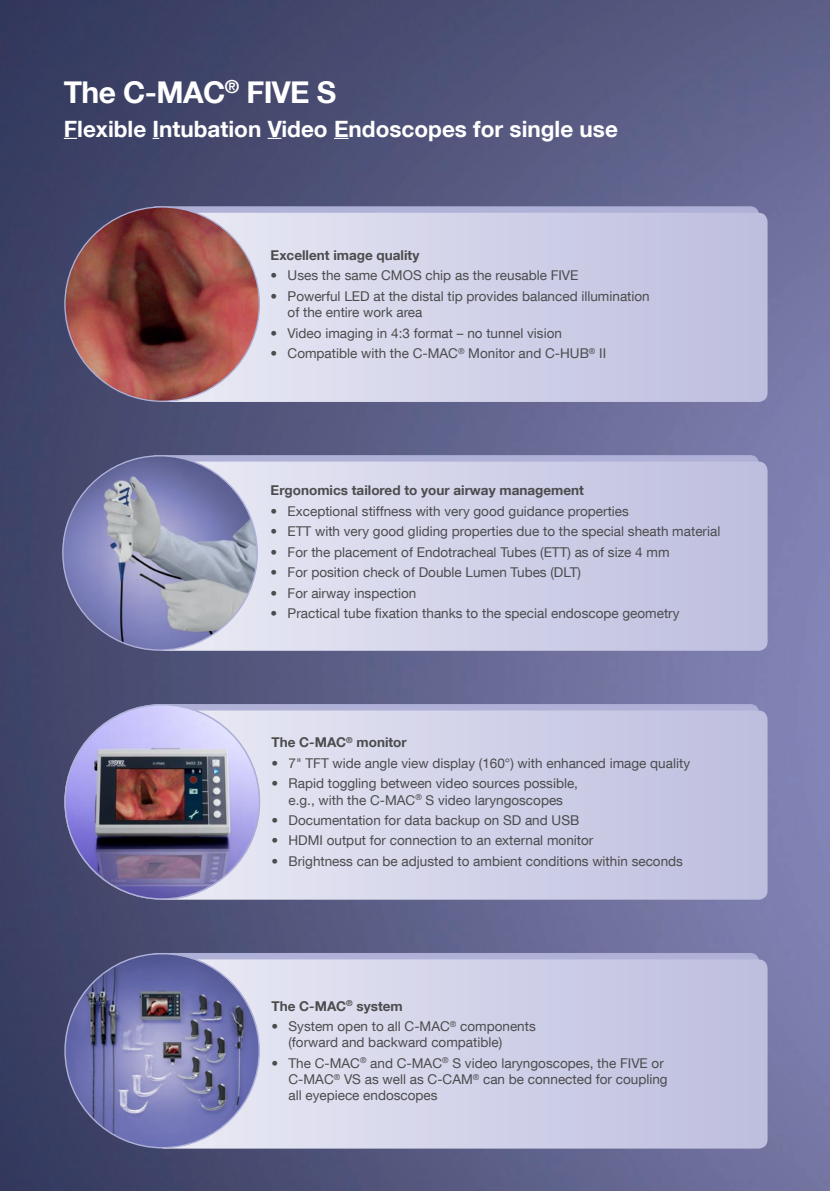
<style>
.page{position:relative;width:830px;height:1191px;background:#fff}
.page>*{position:absolute;margin:0;border:0;box-sizing:border-box;transform-origin:0 0}
.t1{font:700 30px "KS Helvetica Neue";letter-spacing:-.02em;color:#fff}
.t2{font:700 22.5px "KS Helvetica Neue";color:#fff}
.t3{font:13.5px/16.2px "KS Helvetica Neue";color:#4b4c4d}
.t4{font:700 13.5px "KS Helvetica Neue";color:#4b4c4d}
</style>
<div class="page">
<img style="left:0;top:0;width:829px;height:1191px">
<svg style="left:64px;top:138px;width:13px;height:1px"></svg>
<svg style="left:267px;top:138px;width:14px;height:1px"></svg>
<svg style="left:334px;top:138px;width:14px;height:1px"></svg>
<svg style="left:147px;top:206px;width:611px;height:7px;background:#abadd3"></svg>
<div style="left:156px;top:213px;width:611px;height:189px;background:linear-gradient(to right,#e6e7f3,#bfbfdf);border-radius:9px"></div>
<svg style="left:147px;top:455px;width:611px;height:6px;background:#acaed5"></svg>
<div style="left:156px;top:461px;width:611px;height:190px;background:linear-gradient(to right,#e6e6f3,#bfc0df);border-radius:9px"></div>
<div style="left:147px;top:704px;width:611px;height:6px;background:#afb0d7"></div>
<div style="left:156px;top:710px;width:611px;height:189px;background:linear-gradient(to right,#e7e7f4,#bebfdf);border-radius:9px"></div>
<div style="left:147px;top:953px;width:611px;height:6px;background:#afb0d7"></div>
<svg style="left:156px;top:959px;width:611px;height:189px;background:#cfd0e7"></svg>
<img style="left:65px;top:207px;width:194px;height:194px;border-radius:97px">
<img style="left:63px;top:456px;width:194px;height:194px;border-radius:97px">
<img style="left:65px;top:704px;width:194px;height:195px;border-radius:97px">
<img style="left:65px;top:954px;width:194px;height:193px">
<h1 class="t1" style="left:64px;top:74px;width:274px">The C-MAC<sup>®</sup> FIVE S</h1>
<h2 class="t2" style="left:64px;top:114px;width:555px">Flexible Intubation Video Endoscopes for single use</h2>
<p class="t4" style="left:270px;top:246px;width:150px">Excellent image quality</p>
<p class="t3" style="left:270px;top:267px;width:309px">• Uses the same CMOS chip as the reusable FIVE</p>
<p class="t3" style="left:287px;top:288px;width:363px;text-indent:-17px">• Powerful LED at the distal tip provides balanced illumination of the entire work area</p>
<p class="t3" style="left:270px;top:324px;width:293px">• Video imaging in 4:3 format – no tunnel vision</p>
<p class="t3" style="left:270px;top:345px;width:337px">• Compatible with the C-MAC<sup>®</sup> Monitor and C-HUB<sup>®</sup> II</p>
<p class="t4" style="left:270px;top:482px;width:315px">Ergonomics tailored to your airway management</p>
<p class="t3" style="left:270px;top:502px;width:360px">• Exceptional stiffness with very good guidance properties</p>
<p class="t3" style="left:270px;top:523px;width:451px">• ETT with very good gliding properties due to the special sheath material</p>
<p class="t3" style="left:270px;top:543px;width:400px">• For the placement of Endotracheal Tubes (ETT) as of size 4 mm</p>
<p class="t3" style="left:270px;top:564px;width:312px">• For position check of Double Lumen Tubes (DLT)</p>
<p class="t3" style="left:270px;top:584px;width:147px">• For airway inspection</p>
<p class="t3" style="left:270px;top:605px;width:410px">• Practical tube fixation thanks to the special endoscope geometry</p>
<p class="t4" style="left:271px;top:734px;width:137px">The C-MAC<sup>®</sup> monitor</p>
<p class="t3" style="left:271px;top:754px;width:420px">• 7" TFT wide angle view display (160°) with enhanced image quality</p>
<p class="t3" style="left:271px;top:775px;width:308px;text-align:center">• Rapid toggling between video sources possible, e.g., with the C-MAC<sup>®</sup> S video laryngoscopes</p>
<p class="t3" style="left:271px;top:811px;width:309px">• Documentation for data backup on SD and USB</p>
<p class="t3" style="left:271px;top:832px;width:323px">• HDMI output for connection to an external monitor</p>
<p class="t3" style="left:271px;top:852px;width:413px">• Brightness can be adjusted to ambient conditions within seconds</p>
<p class="t4" style="left:271px;top:997px;width:133px">The C-MAC<sup>®</sup> system</p>
<p class="t3" style="left:288px;top:1018px;width:249px;text-indent:-17px">• System open to all C-MAC<sup>®</sup> components (forward and backward compatible)</p>
<p class="t3" style="left:288px;top:1054px;width:380px;text-indent:-17px">• The C-MAC<sup>®</sup> and C-MAC<sup>®</sup> S video laryngoscopes, the FIVE or<br>C-MAC<sup>®</sup> VS as well as C-CAM<sup>®</sup> can be connected for coupling all eyepiece endoscopes</p>
</div>
